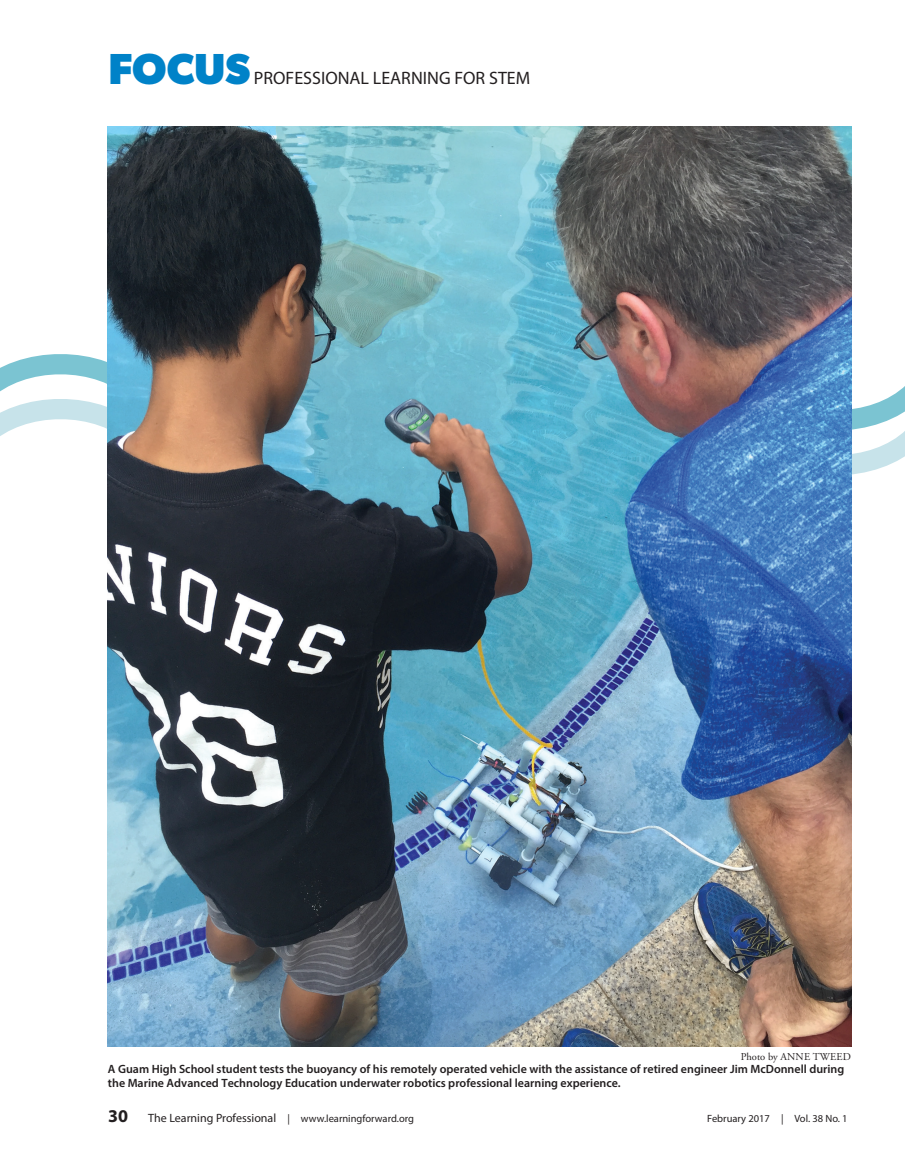
<style>
.page{position:relative;width:905px;height:1175px;background:#fff}
.page>*{position:absolute;margin:0;border:0;box-sizing:border-box;transform-origin:0 0}
.t1{font:700 43.5px "Gibson";color:#0082c8}
.t2{font:18px "Myriad Pro";color:#231f20}
.byline{font:600 12px/13.5px "Myriad Pro";color:#231f20}
.t3{font:10.5px "Myriad Pro";color:#231f20}
.byline-2{font:10.5px "Adobe Garamond Pro";letter-spacing:.015em;color:#231f20}
.s1{font-weight:700;font-size:18px}
.s2{font-size:12px}
</style>
<div class="page">
<svg style="left:0;top:326px;width:852px;height:45px"></svg>
<svg style="left:0;top:371px;width:904px;height:132px"></svg>
<img style="left:108px;top:126px;width:743px;height:920px">
<p class="t1" style="left:108px;top:43px;width:144px">FOCUS</p>
<p class="t2" style="left:254px;top:66px;width:278px">PROFESSIONAL LEARNING FOR STEM</p>
<p class="byline-2" style="left:740px;top:1049px;width:112px">Photo by ANNE TWEED</p>
<p class="byline" style="left:108px;top:1062px;width:737px">A Guam High School student tests the buoyancy of his remotely operated vehicle with the assistance of retired engineer Jim McDonnell during the Marine Advanced Technology Education underwater robotics professional learning experience.</p>
<p class="t3" style="left:108px;top:1112px;width:307px"><span class="s1">30</span> <span class="s2">The Learning Professional</span> | www.learningforward.org</p>
<p class="t3" style="left:707px;top:1112px;width:142px">February 2017 | Vol. 38 No. 1</p>
</div>
